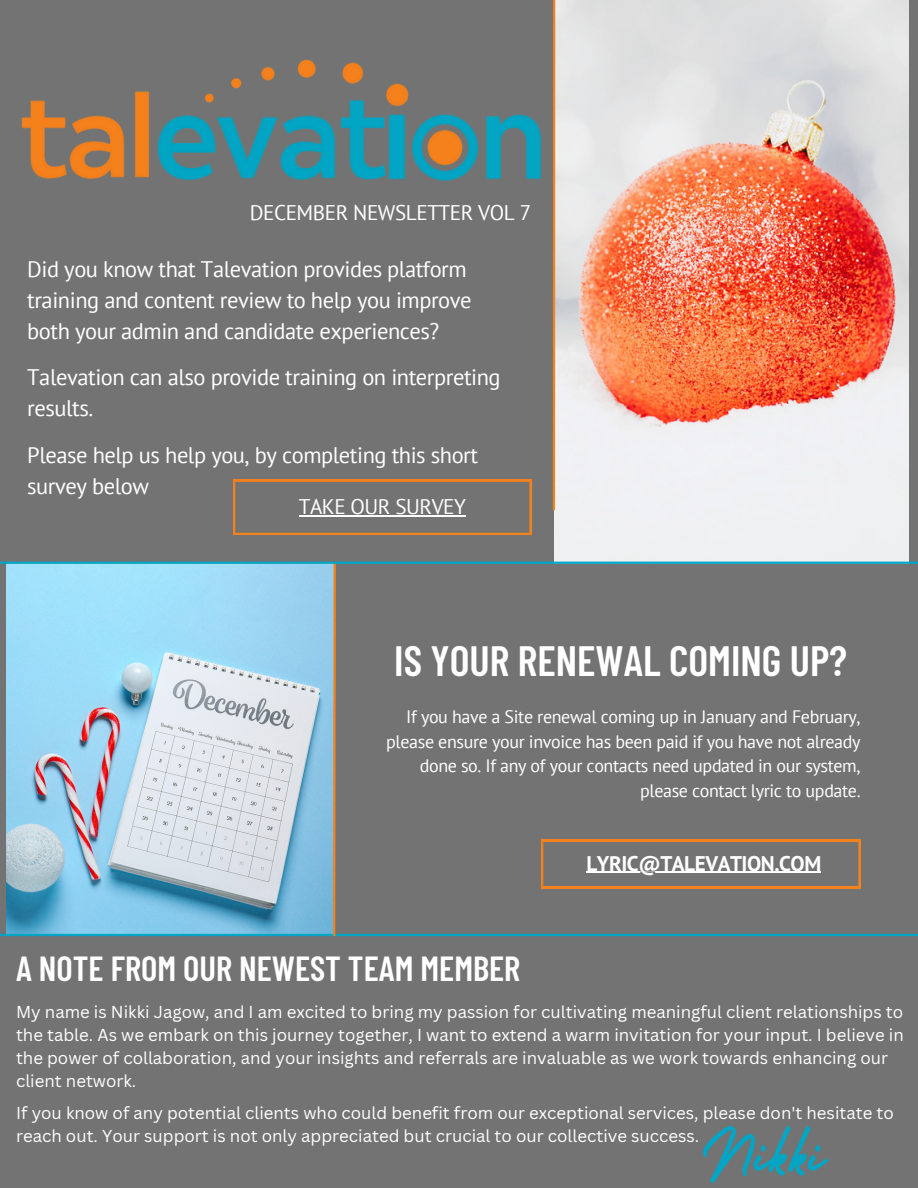
<style>
.page{position:relative;width:918px;height:1188px;background:#737373}
.page>*{position:absolute;margin:0;border:0;box-sizing:border-box;transform-origin:0 0}
.t1{font:75px "Holiday";color:#02a5c3}
.t2{font:600 42.3px "Barlow Condensed";color:#fff}
.t3{font:600 34.8px "Barlow Condensed";color:#fff}
.t4{font:22.5px/30.9px "PT Sans";letter-spacing:-.02em;color:#fff}
.t5{font:21.15px "PT Sans";letter-spacing:-.02em;color:#fff}
.t6{font:700 21.15px "PT Sans";letter-spacing:-.02em;color:#fff}
.t7{font:18px/24.8px "PT Sans";letter-spacing:-.02em;color:#fff;text-align:right}
.t8{font:16.8px/23.2px "Canva Sans";color:#fff}
</style>
<div class="page">
<img style="left:554px;top:0;width:355px;height:562px">
<svg style="left:233px;top:480px;width:298px;height:55px"></svg>
<svg style="left:541px;top:840px;width:320px;height:48px"></svg>
<img style="left:7px;top:564px;width:325px;height:370px">
<hr style="left:553px;top:0;width:2px;height:510px;background:#f3811c">
<hr style="left:0;top:934px;width:918px;height:2px;background:#02a5c3">
<svg style="left:332px;top:561px;width:5px;height:376px"></svg>
<hr style="left:0;top:562px;width:918px;height:2px;background:#02a5c3">
<img style="left:21px;top:43px;width:547px;height:157px">
<hr style="left:299px;top:515px;width:167px;height:1px;background:#fff">
<hr style="left:587px;top:872px;width:234px;height:1px;background:#fff">
<p class="t5" style="left:250px;top:198px;width:283px">DECEMBER NEWSLETTER VOL 7</p>
<p class="t4" style="left:27px;top:253px;width:446px">Did you know that Talevation provides platform training and content review to help you improve both your admin and candidate experiences?</p>
<p class="t4" style="left:27px;top:362px;width:475px">Talevation can also provide training on interpreting results.</p>
<p class="t4" style="left:27px;top:440px;width:452px">Please help us help you, by completing this short survey below</p>
<p class="t5" style="left:299px;top:493px;width:169px">TAKE OUR SURVEY</p>
<p class="t2" style="left:394px;top:633px;width:454px">IS YOUR RENEWAL COMING UP?</p>
<p class="t7" style="left:386px;top:704px;width:476px">If you have a Site renewal coming up in January and February, please ensure your invoice has been paid if you have not already done so. If any of your contacts need updated in our system, please contact lyric to update.</p>
<p class="t3" style="left:16px;top:946px;width:506px">A NOTE FROM OUR NEWEST TEAM MEMBER</p>
<p class="t6" style="left:587px;top:849px;width:236px">LYRIC@TALEVATION.COM</p>
<p class="t8" style="left:16px;top:999px;width:889px">My name is Nikki Jagow, and I am excited to bring my passion for cultivating meaningful client relationships to the table. As we embark on this journey together, I want to extend a warm invitation for your input. I believe in the power of collaboration, and your insights and referrals are invaluable as we work towards enhancing our client network.</p>
<p class="t8" style="left:16px;top:1101px;width:879px">If you know of any potential clients who could benefit from our exceptional services, please don't hesitate to reach out. Your support is not only appreciated but crucial to our collective success.</p>
<p class="t1" style="left:701px;top:1097px;width:127px">Nikki</p>
</div>
